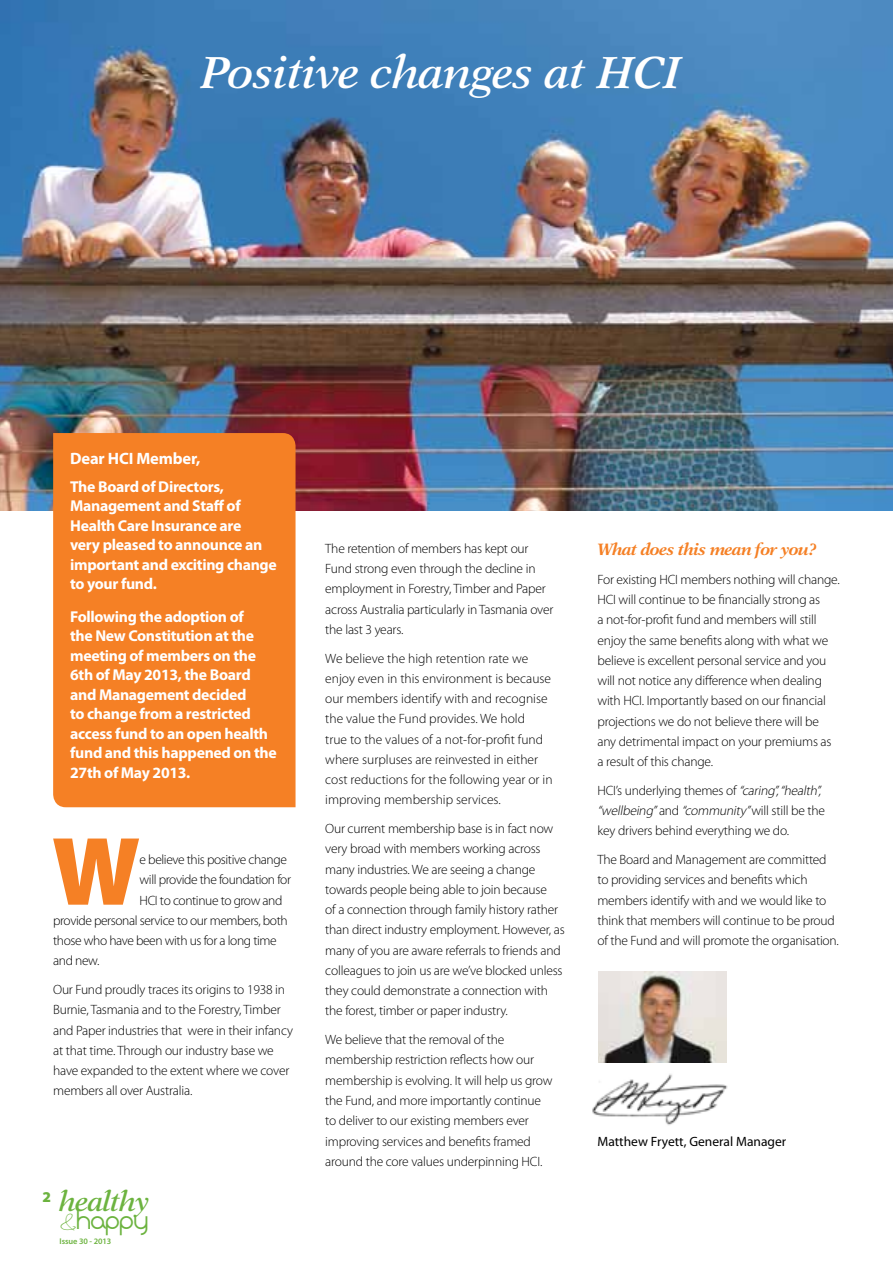
<style>
.page{position:relative;width:893px;height:1263px;background:#fff}
.page>*{position:absolute;margin:0;border:0;box-sizing:border-box;transform-origin:0 0}
.t1{font:900 98.1px "Myriad Pro";color:#f58025}
.t2{font:italic 600 45px "New Aster";letter-spacing:-.02em;color:#fff}
.t3{font:italic 600 27.9px "New Aster";letter-spacing:-.03em;color:#6cb33f}
.t4{font:25.8px "Quadranta";letter-spacing:-.02em;color:#6cb33f}
.t5{font:italic 700 16.5px "New Aster";letter-spacing:-.04em;color:#f58025}
.t6{font:700 16.5px "Myriad Pro";letter-spacing:-.01em;color:#fff}
.t7{font:700 15.75px/19.5px "Myriad Pro";letter-spacing:-.02em;color:#fff}
.t8{font:300 13.5px/20.2px "Myriad Pro";letter-spacing:-.015em;color:#000}
.t9{font:13.5px "Myriad Pro";color:#000}
.t10{font:600 8.4px "Myriad Pro";letter-spacing:-.01em;color:#6cb33f}
.s1{font-family:"Wendy LP";font-weight:300;font-size:26.4px}
.s2{font-style:italic}
</style>
<div class="page">
<img style="left:0;top:0;width:893px;height:510px">
<img style="left:592px;top:1074px;width:136px;height:51px">
<div style="left:53px;top:433px;width:243px;height:374px;background:#f58025"></div>
<img style="left:598px;top:971px;width:128px;height:91px">
<h2 class="t2" style="left:200px;top:46px;width:483px">Positive changes at HCI</h2>
<p class="t6" style="left:70px;top:449px;width:132px">Dear HCI Member,</p>
<p class="t7" style="left:70px;top:477px;width:208px">The Board of Directors,<br>Management and Staff of<br>Health Care Insurance are<br>very pleased to announce an important and exciting change to your fund.</p>
<p class="t7" style="left:70px;top:607px;width:208px">Following the adoption of<br>the New Constitution at the meeting of members on the<br>6th of May 2013, the Board and Management decided<br>to change from a restricted access fund to an open health fund and this happened on the<br>27th of May 2013.</p>
<h1 class="t1" style="left:52px;top:816px;width:90px">W</h1>
<p class="t8" style="left:140px;top:850px;width:149px">e believe this positive change</p>
<p class="t8" style="left:140px;top:870px;width:153px">will provide the foundation for</p>
<p class="t8" style="left:140px;top:890px;width:144px">HCI to continue to grow and</p>
<p class="t8" style="left:53px;top:910px;width:236px">provide personal service to our members, both</p>
<p class="t8" style="left:53px;top:931px;width:225px">those who have been with us for a long time</p>
<p class="t8" style="left:53px;top:951px;width:48px">and new.</p>
<p class="t8" style="left:53px;top:980px;width:241px">Our Fund proudly traces its origins to 1938 in Burnie, Tasmania and to the Forestry, Timber and Paper industries that were in their infancy at that time. Through our industry base we have expanded to the extent where we cover members all over Australia.</p>
<h3 class="t3" style="left:43px;top:1185px;width:109px"><sup>2</sup> healthy</h3>
<h3 class="t4" style="left:60px;top:1204px;width:91px"><span class="s1">&amp;</span>happy</h3>
<p class="t10" style="left:60px;top:1236px;width:53px">Issue 30 - 2013</p>
<p class="t8" style="left:325px;top:538px;width:230px">The retention of members has kept our Fund strong even through the decline in employment in Forestry, Timber and Paper across Australia particularly in Tasmania over the last 3 years.</p>
<p class="t8" style="left:325px;top:648px;width:229px">We believe the high retention rate we enjoy even in this environment is because our members identify with and recognise the value the Fund provides. We hold<br>true to the values of a not-for-profit fund where surpluses are reinvested in either cost reductions for the following year or in improving membership services.</p>
<p class="t8" style="left:325px;top:819px;width:241px">Our current membership base is in fact now very broad with members working across many industries. We are seeing a change towards people being able to join because<br>of a connection through family history rather than direct industry employment. However, as many of you are aware referrals to friends and colleagues to join us are we’ve blocked unless they could demonstrate a connection with the forest, timber or paper industry.</p>
<p class="t8" style="left:325px;top:1030px;width:229px">We believe that the removal of the membership restriction reflects how our membership is evolving. It will help us grow the Fund, and more importantly continue to deliver to our existing members ever improving services and benefits framed around the core values underpinning HCI.</p>
<p class="t5" style="left:597px;top:540px;width:221px">What does this mean for you?</p>
<p class="t8" style="left:597px;top:569px;width:244px">For existing HCI members nothing will change.<br>HCI will continue to be financially strong as<br>a not-for-profit fund and members will still enjoy the same benefits along with what we believe is excellent personal service and you will not notice any difference when dealing with HCI. Importantly based on our financial projections we do not believe there will be any detrimental impact on your premiums as a result of this change.</p>
<p class="t8" style="left:597px;top:780px;width:229px;text-align:justify">HCI’s underlying themes of <span class="s2">“caring”,“health”, “wellbeing”</span>a n d <span class="s2">“community”</span>wi l l sti l l be t h e key drivers behind everything we do.</p>
<p class="t8" style="left:597px;top:850px;width:243px">The Board and Management are committed to providing services and benefits which members identify with and we would like to think that members will continue to be proud of the Fund and will promote the organisation.</p>
<p class="t9" style="left:597px;top:1134px;width:190px">Matthew Fryett, General Manager</p>
</div>
